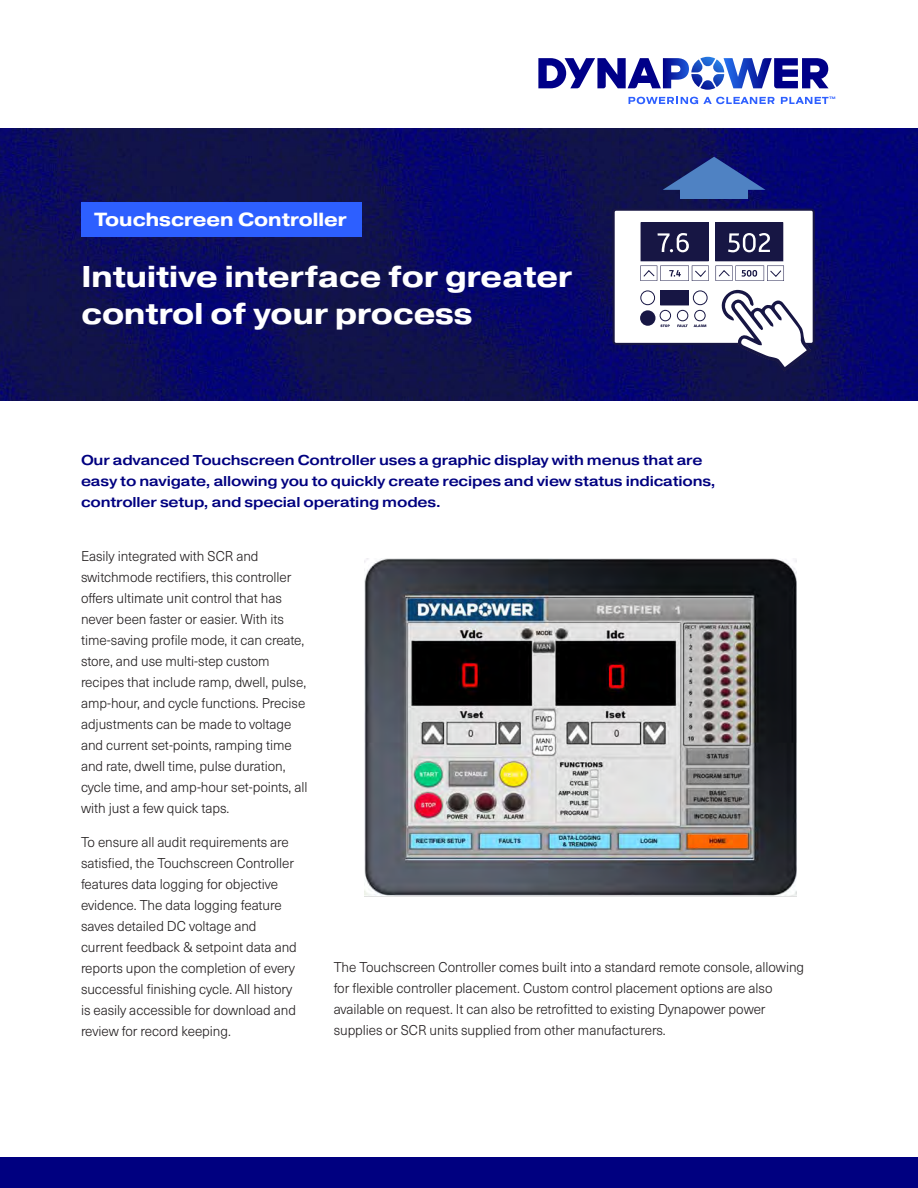
<style>
.page{position:relative;width:918px;height:1188px;background:#fff}
.page>*{position:absolute;margin:0;border:0;box-sizing:border-box;transform-origin:0 0}
.t1{font:700 30px/37.5px "Pragmatica Ext";color:#fff}
.t2{font:700 19.05px "Pragmatica Ext";color:#fff}
.t3{font:500 14.25px/21px "Pragmatica Ext";letter-spacing:-.01em;color:#000080}
.t4{font:300 13.95px/21px "Neue Haas Unica W1 G";letter-spacing:-.005em;color:#221e1f}
.t5{font:700 expanded 3.45px "Swiss 721 BT";color:#2d5fff}
</style>
<div class="page">
<img style="left:0;top:128px;width:918px;height:273px">
<div style="left:0;top:1158px;width:918px;height:30px;background:#000080"></div>
<svg style="left:781px;top:97px;width:48px;height:7px"></svg>
<svg style="left:629px;top:97px;width:146px;height:7px"></svg>
<svg style="left:538px;top:57px;width:291px;height:33px"></svg>
<div style="left:82px;top:202px;width:280px;height:34px;background:#2d5fff"></div>
<div style="left:614px;top:210px;width:200px;height:134px;background:#fff;border-radius:2px"></div>
<div style="left:613px;top:209px;width:202px;height:136px;border:2px solid #171644;border-radius:2px"></div>
<svg style="left:640px;top:222px;width:69px;height:59px"></svg>
<svg style="left:715px;top:222px;width:69px;height:59px"></svg>
<div style="left:641px;top:291px;width:14px;height:14px;border:1px solid #171644;border-radius:50%"></div>
<svg style="left:660px;top:290px;width:29px;height:16px"></svg>
<div style="left:693px;top:291px;width:14px;height:14px;border:1px solid #171644;border-radius:50%"></div>
<div style="left:640px;top:310px;width:15px;height:16px;background:#171644;border-radius:50%"></div>
<div style="left:660px;top:310px;width:11px;height:11px;border:1px solid #171644;border-radius:50%"></div>
<div style="left:677px;top:310px;width:11px;height:11px;border:1px solid #171644;border-radius:50%"></div>
<div style="left:694px;top:310px;width:11px;height:11px;border:1px solid #171644;border-radius:50%"></div>
<svg style="left:660px;top:325px;width:10px;height:2px"></svg>
<svg style="left:694px;top:325px;width:12px;height:2px"></svg>
<svg style="left:677px;top:325px;width:11px;height:2px"></svg>
<svg style="left:718px;top:287px;width:97px;height:85px"></svg>
<svg style="left:663px;top:157px;width:103px;height:33px;background:#2c468f"></svg>
<div style="left:680px;top:189px;width:68px;height:10px;background:#4f82c3"></div>
<img style="left:365px;top:558px;width:432px;height:338px">
<h2 class="t2" style="left:94px;top:207px;width:254px">Touchscreen Controller</h2>
<h1 class="t1" style="left:81px;top:257px;width:492px">Intuitive interface for greater control of your process</h1>
<p class="t5" style="left:829px;top:96px;width:7px">TM</p>
<p class="t3" style="left:81px;top:449px;width:636px">Our advanced Touchscreen Controller uses a graphic display with menus that are easy to navigate, allowing you to quickly create recipes and view status indications, controller setup, and special operating modes.</p>
<p class="t4" style="left:81px;top:545px;width:228px">Easily integrated with SCR and switchmode rectifiers, this controller offers ultimate unit control that has never been faster or easier. With its time-saving profile mode, it can create, store, and use multi-step custom recipes that include ramp, dwell, pulse, amp-hour, and cycle functions. Precise adjustments can be made to voltage and current set-points, ramping time and rate, dwell time, pulse duration, cycle time, and amp-hour set-points, all with just a few quick taps.</p>
<p class="t4" style="left:81px;top:831px;width:217px">To ensure all audit requirements are satisfied, the Touchscreen Controller features data logging for objective evidence. The data logging feature saves detailed DC voltage and current feedback &amp; setpoint data and reports upon the completion of every successful finishing cycle. All history is easily accessible for download and review for record keeping.</p>
<p class="t4" style="left:334px;top:956px;width:472px">The Touchscreen Controller comes built into a standard remote console, allowing for flexible controller placement. Custom control placement options are also available on request. It can also be retrofitted to existing Dynapower power supplies or SCR units supplied from other manufacturers.</p>
</div>
